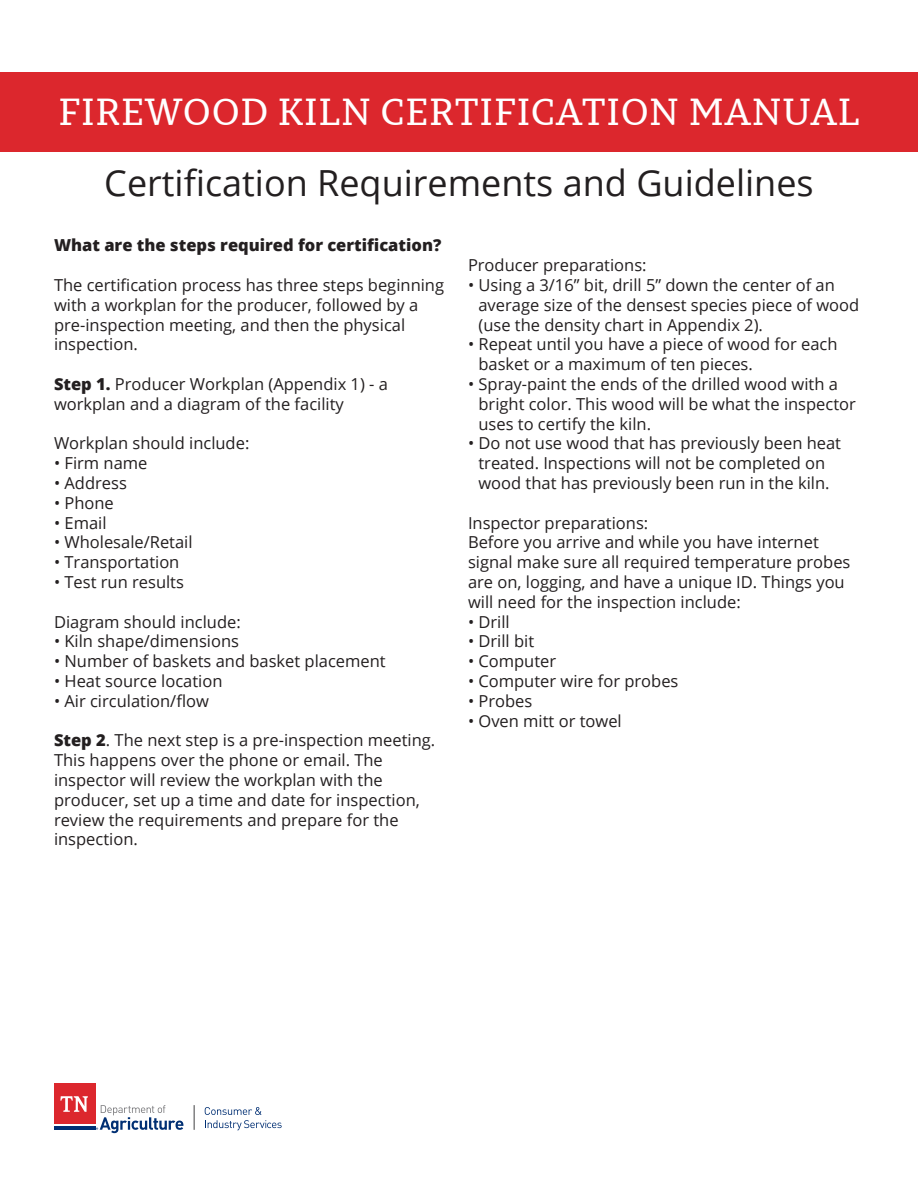
<style>
.page{position:relative;width:918px;height:1188px;background:#fff}
.page>*{position:absolute;margin:0;border:0;box-sizing:border-box;transform-origin:0 0}
.t1{font:37.5px "Permian Slab Serif Typeface";letter-spacing:.02em;color:#fff}
.t2{font:36px "Open Sans";color:#231f20}
.t3{font:16.5px/19.8px "Open Sans";color:#231f20}
.t4{font:800 16.5px "Open Sans";color:#231f20}
.s1{font-weight:800}
</style>
<div class="page">
<div style="left:0;top:72px;width:918px;height:80px;background:#dc272d"></div>
<div style="left:54px;top:1083px;width:41px;height:42px;background:#dc272d"></div>
<hr style="left:54px;top:1126px;width:41px;height:4px;background:#002f73">
<svg style="left:60px;top:1096px;width:28px;height:16px"></svg>
<svg style="left:194px;top:1105px;width:1px;height:25px"></svg>
<svg style="left:205px;top:1107px;width:77px;height:23px"></svg>
<svg style="left:96px;top:1105px;width:87px;height:28px"></svg>
<p class="t1" style="left:58px;top:88px;width:803px">FIREWOOD KILN CERTIFICATION MANUAL</p>
<p class="t2" style="left:104px;top:159px;width:711px">Certification Requirements and Guidelines</p>
<p class="t4" style="left:54px;top:233px;width:389px">What are the steps required for certification?</p>
<p class="t3" style="left:54px;top:275px;width:392px">The certification process has three steps beginning with a workplan for the producer, followed by a pre-inspection meeting, and then the physical inspection.</p>
<p class="t3" style="left:54px;top:374px;width:336px"><span class="s1">Step 1.</span> Producer Workplan (Appendix 1) - a workplan and a diagram of the facility</p>
<p class="t3" style="left:54px;top:433px;width:197px">Workplan should include:</p>
<p class="t3" style="left:54px;top:453px;width:95px">• Firm name</p>
<p class="t3" style="left:54px;top:473px;width:74px">• Address</p>
<p class="t3" style="left:54px;top:492px;width:61px">• Phone</p>
<p class="t3" style="left:54px;top:512px;width:54px">• Email</p>
<p class="t3" style="left:54px;top:532px;width:140px">• Wholesale/Retail</p>
<p class="t3" style="left:54px;top:552px;width:127px">• Transportation</p>
<p class="t3" style="left:54px;top:572px;width:132px">• Test run results</p>
<p class="t3" style="left:54px;top:611px;width:188px">Diagram should include:</p>
<p class="t3" style="left:54px;top:631px;width:187px">• Kiln shape/dimensions</p>
<p class="t3" style="left:54px;top:651px;width:333px">• Number of baskets and basket placement</p>
<p class="t3" style="left:54px;top:671px;width:170px">• Heat source location</p>
<p class="t3" style="left:54px;top:690px;width:156px">• Air circulation/flow</p>
<p class="t3" style="left:54px;top:730px;width:383px"><span class="s1">Step 2</span>. The next step is a pre-inspection meeting.<br>This happens over the phone or email. The inspector will review the workplan with the producer, set up a time and date for inspection, review the requirements and prepare for the inspection.</p>
<p class="t3" style="left:468px;top:255px;width:180px">Producer preparations:</p>
<p class="t3" style="left:478px;top:275px;width:382px;text-indent:-10px">• Using a 3/16” bit, drill 5” down the center of an average size of the densest species piece of wood (use the density chart in Appendix 2).</p>
<p class="t3" style="left:478px;top:334px;width:361px;text-indent:-10px">• Repeat until you have a piece of wood for each basket or a maximum of ten pieces.</p>
<p class="t3" style="left:478px;top:374px;width:379px;text-indent:-10px">• Spray-paint the ends of the drilled wood with a bright color. This wood will be what the inspector uses to certify the kiln.</p>
<p class="t3" style="left:468px;top:433px;width:375px;text-align:center">• Do not use wood that has previously been heat treated. Inspections will not be completed on wood that has previously been run in the kiln.</p>
<p class="t3" style="left:468px;top:512px;width:182px">Inspector preparations:</p>
<p class="t3" style="left:468px;top:532px;width:384px">Before you arrive and while you have internet signal make sure all required temperature probes are on, logging, and have a unique ID. Things you will need for the inspection include:</p>
<p class="t3" style="left:468px;top:611px;width:43px">• Drill</p>
<p class="t3" style="left:468px;top:631px;width:68px">• Drill bit</p>
<p class="t3" style="left:468px;top:651px;width:90px">• Computer</p>
<p class="t3" style="left:468px;top:671px;width:212px">• Computer wire for probes</p>
<p class="t3" style="left:468px;top:690px;width:66px">• Probes</p>
<p class="t3" style="left:468px;top:710px;width:155px">• Oven mitt or towel</p>
</div>
